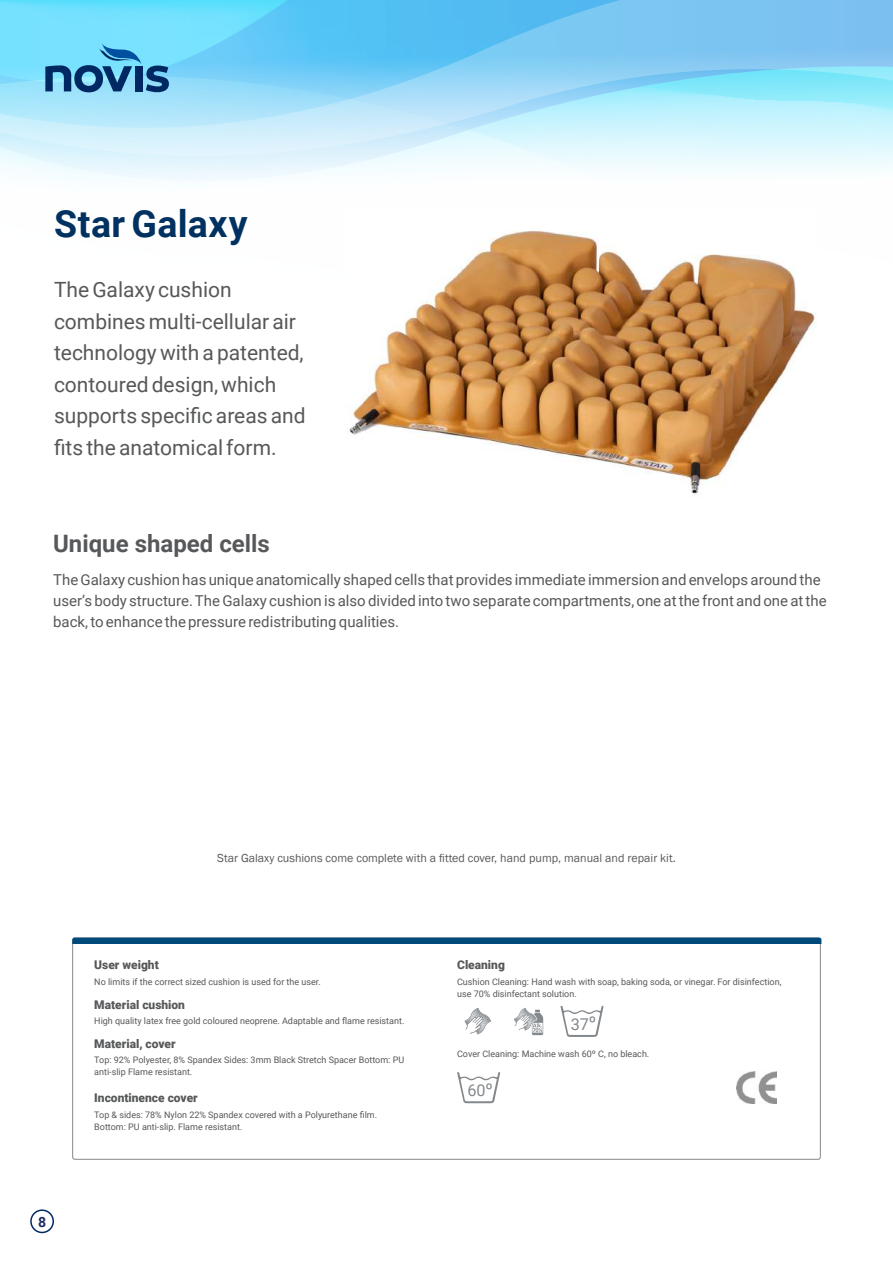
<style>
.page{position:relative;width:893px;height:1263px;background:#fff}
.page>*{position:absolute;margin:0;border:0;box-sizing:border-box;transform-origin:0 0}
.t1{font:700 37.5px "Roboto";letter-spacing:.01em;color:#003160}
.t2{font:700 24px "Roboto";color:#57585a}
.t3{font:21px/31.5px "Roboto";color:#57585a}
.t4{font:16.2px "Roboto";color:#83888c}
.t5{font:15px/21px "Roboto";color:#57585a}
.t6{font:700 14.1px "Roboto";color:#1e3062}
.t7{font:12px "Franklin Gothic";color:#57585a}
.t8{font:900 12px "Roboto";color:#57585a}
.t9{font:9px/12px "Roboto";color:#57585a}
</style>
<div class="page">
<svg style="left:0;top:0;width:893px;height:181px;background:#a3e0f9"></svg>
<svg style="left:45px;top:43px;width:124px;height:49px;background:#52a1c9"></svg>
<div style="left:30px;top:1209px;width:24px;height:24px;border:2px solid #002964;border-radius:50%"></div>
<svg style="left:464px;top:1008px;width:27px;height:27px"></svg>
<svg style="left:514px;top:1007px;width:29px;height:28px"></svg>
<svg style="left:560px;top:1006px;width:43px;height:31px"></svg>
<svg style="left:457px;top:1072px;width:43px;height:31px"></svg>
<div style="left:72px;top:938px;width:749px;height:6px;background:#00497b"></div>
<img style="left:349px;top:231px;width:468px;height:264px">
<img style="left:736px;top:1071px;width:40px;height:33px">
<h1 class="t1" style="left:54px;top:197px;width:195px">Star Galaxy</h1>
<h3 class="t3" style="left:54px;top:273px;width:253px">The Galaxy cushion combines multi-cellular air technology with a patented, contoured design, which supports specific areas and fits the anatomical form.</h3>
<h2 class="t2" style="left:53px;top:527px;width:218px">Unique shaped cells</h2>
<p class="t5" style="left:53px;top:569px;width:775px">The Galaxy cushion has unique anatomically shaped cells that provides immediate immersion and envelops around the user’s body structure. The Galaxy cushion is also divided into two separate compartments, one at the front and one at the back, to enhance the pressure redistributing qualities.</p>
<h3 class="t6" style="left:38px;top:1212px;width:10px">8</h3>
<h3 class="t7" style="left:217px;top:850px;width:460px">Star Galaxy cushions come complete with a fitted cover, hand pump, manual and repair kit.</h3>
<h3 class="t8" style="left:94px;top:956px;width:66px">User weight</h3>
<p class="t9" style="left:94px;top:975px;width:228px">No limits if the correct sized cushion is used for the user.</p>
<h3 class="t8" style="left:94px;top:996px;width:92px">Material cushion</h3>
<p class="t9" style="left:94px;top:1014px;width:312px">High quality latex free gold coloured neoprene. Adaptable and flame resistant.</p>
<h3 class="t8" style="left:94px;top:1035px;width:83px">Material, cover</h3>
<p class="t9" style="left:94px;top:1053px;width:311px">Top: 92% Polyester, 8% Spandex Sides: 3mm Black Stretch Spacer Bottom: PU anti-slip Flame resistant.</p>
<h3 class="t8" style="left:94px;top:1089px;width:105px">Incontinence cover</h3>
<p class="t9" style="left:94px;top:1108px;width:284px">Top &amp; sides: 78% Nylon 22% Spandex covered with a Polyurethane film.<br>Bottom: PU anti-slip. Flame resistant.</p>
<h3 class="t8" style="left:457px;top:956px;width:49px">Cleaning</h3>
<p class="t9" style="left:457px;top:975px;width:326px">Cushion Cleaning: Hand wash with soap, baking soda, or vinegar. For disinfection, use 70% disinfectant solution.</p>
<h3 class="t4" style="left:571px;top:1012px;width:27px">37º</h3>
<p class="t9" style="left:457px;top:1048px;width:194px">Cover Cleaning: Machine wash 60º C, no bleach.</p>
<h3 class="t4" style="left:467px;top:1079px;width:27px">60º</h3>
</div>
